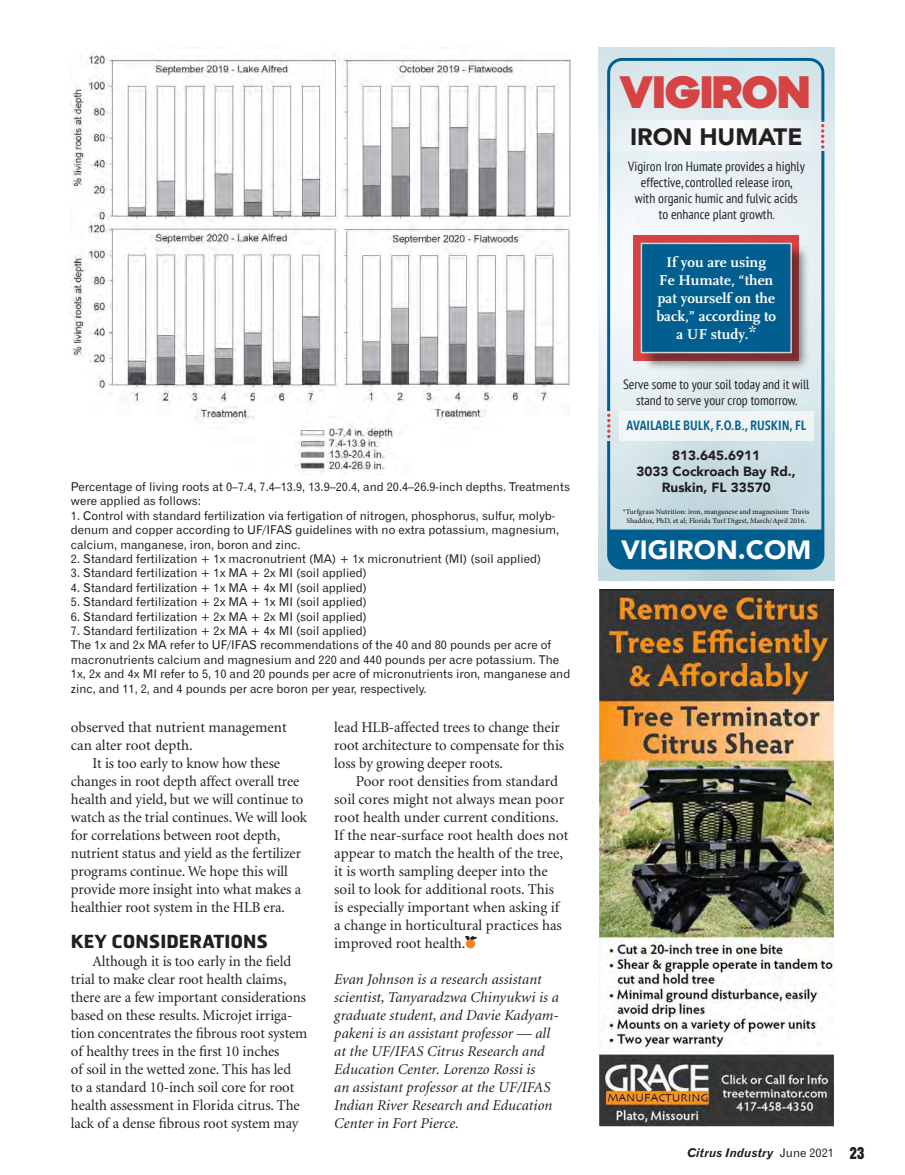
<style>
.page{position:relative;width:905px;height:1175px;background:#fff}
.page>*{position:absolute;margin:0;border:0;box-sizing:border-box;transform-origin:0 0}
.t1{font:900 45.3px "Mazzard H";color:#d54345}
.t2{font:900 26.4px "Avenir";color:#fff}
.t3{font:900 23.7px "Avenir";color:#231f20}
.FEA_Subhead{font:700 18px "Hermes FB";color:#231f20}
.FEA_Body_Copy{font:15px/18px "Minion";letter-spacing:-.005em;color:#231f20}
.FEA_Body_Copy-2{font:italic 15px/18px "Minion";letter-spacing:.005em;color:#231f20}
.t4{font:700 14.85px/17.9px "FF Scala";color:#fff;text-align:center}
.t5{font:condensed 13.35px/16px "PT Sans";color:#231f20;text-align:center}
.t6{font:900 13.35px/16px "Avenir";color:#231f20;text-align:center}
.t7{font:600 13.35px "Avenir Next Condensed";color:#005f8f}
.Caption__gothic_8_pt{font:12px/14.4px "Gothic 720 BT Roman B";color:#231f20}
.t8{font:12px "Gothic 720 BT Bold Italic B";color:#231f20}
.t9{font:500 7.35px/8.9px "Minion Pro";color:#231f20;text-align:center}
.s1{font-family:"Gothic 720 BT Roman B"}
.s2{font-family:"Gothic Thirteen";font-size:16.5px}
</style>
<div class="page">
<img style="left:71px;top:52px;width:499px;height:423px">
<div style="left:466px;top:939px;width:8px;height:8px;background:#f58220;border-radius:50%"></div>
<div style="left:466px;top:939px;width:9px;height:9px;border:1px solid #f58220;border-radius:50%"></div>
<svg style="left:465px;top:936px;width:11px;height:3px"></svg>
<img style="left:600px;top:590px;width:232px;height:534px">
<div style="left:597px;top:587px;width:238px;height:540px;border:2px solid #fff"></div>
<img style="left:598px;top:47px;width:236px;height:533px">
<div style="left:607px;top:58px;width:217px;height:511px;border:3px solid #005f8f;border-radius:13px"></div>
<img style="left:598px;top:412px;width:21px;height:28px">
<svg style="left:598px;top:120px;width:236px;height:31px;fill:#f2f7f8"></svg>
<img style="left:813px;top:122px;width:21px;height:29px">
<svg style="left:607px;top:413px;width:3px;height:25px"></svg>
<svg style="left:821px;top:124px;width:3px;height:25px"></svg>
<div style="left:609px;top:529px;width:213px;height:39px;background:#005f8f"></div>
<div style="left:633px;top:235px;width:166px;height:126px;background:#d54345"></div>
<div style="left:642px;top:244px;width:168px;height:127px;background:#231f20;opacity:.55"></div>
<div style="left:641px;top:243px;width:150px;height:109px;background:#005f8f"></div>
<div style="left:640px;top:243px;width:151px;height:110px;border:1px solid #fff"></div>
<div style="left:619px;top:411px;width:194px;height:29px;background:#eff5f6"></div>
<p class="Caption__gothic_8_pt" style="left:71px;top:479px;width:500px">Percentage of living roots at 0–7.4, 7.4–13.9, 13.9–20.4, and 20.4–26.9-inch depths. Treatments were applied as follows:</p>
<p class="Caption__gothic_8_pt" style="left:71px;top:508px;width:490px">1. Control with standard fertilization via fertigation of nitrogen, phosphorus, sulfur, molyb&shy;denum and copper according to UF/IFAS guidelines with no extra potassium, magnesium, calcium, manganese, iron, boron and zinc.</p>
<p class="Caption__gothic_8_pt" style="left:71px;top:551px;width:471px">2. Standard fertilization + 1x macronutrient (MA) + 1x micronutrient (MI) (soil applied)</p>
<p class="Caption__gothic_8_pt" style="left:71px;top:566px;width:297px">3. Standard fertilization + 1x MA + 2x MI (soil applied)</p>
<p class="Caption__gothic_8_pt" style="left:71px;top:580px;width:297px">4. Standard fertilization + 1x MA + 4x MI (soil applied)</p>
<p class="Caption__gothic_8_pt" style="left:71px;top:594px;width:297px">5. Standard fertilization + 2x MA + 1x MI (soil applied)</p>
<p class="Caption__gothic_8_pt" style="left:71px;top:609px;width:297px">6. Standard fertilization + 2x MA + 2x MI (soil applied)</p>
<p class="Caption__gothic_8_pt" style="left:71px;top:623px;width:297px">7. Standard fertilization + 2x MA + 4x MI (soil applied)</p>
<p class="Caption__gothic_8_pt" style="left:71px;top:638px;width:501px">The 1x and 2x MA refer to UF/IFAS recommendations of the 40 and 80 pounds per acre of macronutrients calcium and magnesium and 220 and 440 pounds per acre potassium. The 1x, 2x and 4x MI refer to 5, 10 and 20 pounds per acre of micronutrients iron, manganese and zinc, and 11, 2, and 4 pounds per acre boron per year, respectively.</p>
<p class="FEA_Body_Copy" style="left:71px;top:718px;width:217px">observed that nutrient management can alter root depth.</p>
<p class="FEA_Body_Copy" style="left:71px;top:754px;width:238px;text-indent:22px">It is too early to know how these changes in root depth affect overall tree health and yield, but we will continue to watch as the trial continues. We will look for correlations between root depth, nutrient status and yield as the fertilizer programs continue. We hope this will provide more insight into what makes a healthier root system in the HLB era.</p>
<p class="FEA_Subhead" style="left:71px;top:929px;width:199px">KEY CONSIDERATIONS</p>
<p class="FEA_Body_Copy" style="left:71px;top:952px;width:238px;text-indent:22px">Although it is too early in the field trial to make clear root health claims, there are a few important considerations based on these results. Microjet irriga&shy;tion concentrates the fibrous root system of healthy trees in the first 10 inches<br>of soil in the wetted zone. This has led<br>to a standard 10-inch soil core for root health assessment in Florida citrus. The lack of a dense fibrous root system may</p>
<p class="FEA_Body_Copy" style="left:334px;top:718px;width:231px">lead HLB-affected trees to change their root architecture to compensate for this loss by growing deeper roots.</p>
<p class="FEA_Body_Copy" style="left:334px;top:772px;width:235px;text-indent:22px">Poor root densities from standard soil cores might not always mean poor root health under current conditions.<br>If the near-surface root health does not appear to match the health of the tree, it is worth sampling deeper into the soil to look for additional roots. This<br>is especially important when asking if a change in horticultural practices has improved root health.</p>
<p class="FEA_Body_Copy-2" style="left:334px;top:970px;width:226px">Evan Johnson is a research assistant scientist, Tanyaradzwa Chinyukwi is a graduate student, and Davie Kadyam&shy;pakeni is an assistant professor — all at the UF/IFAS Citrus Research and Education Center. Lorenzo Rossi is<br>an assistant professor at the UF/IFAS Indian River Research and Education Center in Fort Pierce.</p>
<p class="t1" style="left:619px;top:61px;width:192px">VIGIRON</p>
<p class="t3" style="left:630px;top:116px;width:174px">IRON HUMATE</p>
<p class="t5" style="left:628px;top:158px;width:178px">Vigiron Iron Humate provides a highly effective, controlled release iron,<br>with organic humic and fulvic acids<br>to enhance plant growth.</p>
<p class="t4" style="left:656px;top:254px;width:121px">If you are using<br>Fe Humate, “then pat yourself on the back,” according to a UF study.*</p>
<p class="t5" style="left:623px;top:376px;width:188px">Serve some to your soil today and it will stand to serve your crop tomorrow.</p>
<p class="t7" style="left:626px;top:413px;width:181px">AVAILABLE BULK, F.O.B., RUSKIN, FL</p>
<p class="t6" style="left:636px;top:447px;width:161px">813.645.6911<br>3033 Cockroach Bay Rd.,<br>Ruskin, FL 33570</p>
<p class="t9" style="left:623px;top:507px;width:188px">*Turfgrass Nutrition: iron, manganese and magnesium: Travis<br>Shaddox, PhD, et al; Florida Turf Digest, March/April 2016.</p>
<p class="t2" style="left:621px;top:527px;width:192px">VIGIRON.COM</p>
<p class="t8" style="left:687px;top:1145px;width:179px">Citrus Industry <span class="s1">June 2021</span> <span class="s2">23</span></p>
</div>
